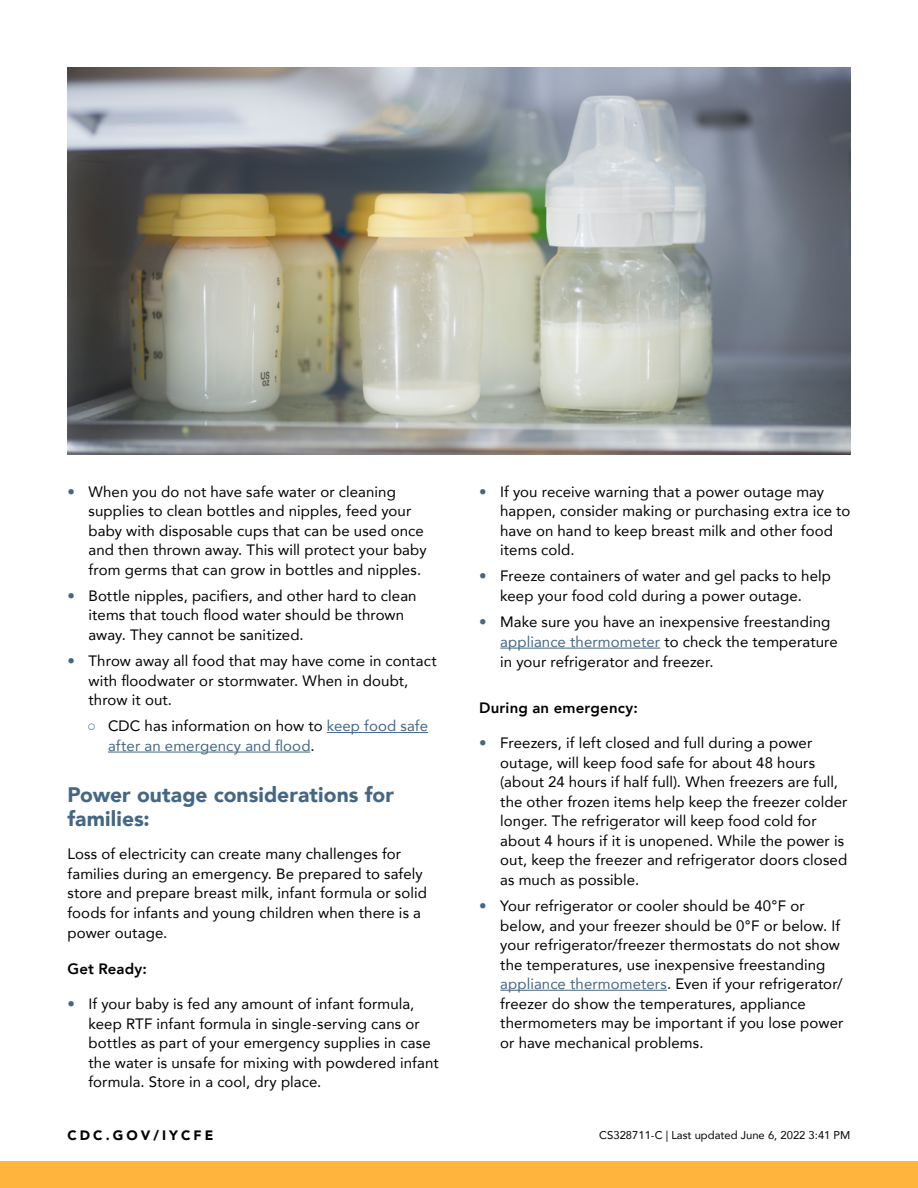
<style>
.page{position:relative;width:918px;height:1188px;background:#fff}
.page>*{position:absolute;margin:0;border:0;box-sizing:border-box;transform-origin:0 0}
.t1{font:900 21px/24px "Avenir";letter-spacing:.005em;color:#456783}
.Paragraph{font:15px/19.5px "Avenir";letter-spacing:.005em;color:#000}
.t2{font:15px/19.5px "Avenir";letter-spacing:.005em;color:#456783}
.Paragraph-2{font:800 15px "Avenir";letter-spacing:.015em;color:#000}
.t3{font:900 13.5px "Avenir LT Std";letter-spacing:.225em;color:#000}
.t4{font:11.25px "Avenir";color:#000}
.s1{color:#456783}
.s2{font-family:"Arial"}
.s3{color:#000}
</style>
<div class="page">
<div style="left:0;top:1161px;width:918px;height:27px;background:#ffb53d"></div>
<hr style="left:327px;top:732px;width:101px;height:1px;background:#456783">
<hr style="left:108px;top:752px;width:203px;height:1px;background:#456783">
<hr style="left:500px;top:648px;width:160px;height:1px;background:#456783">
<hr style="left:500px;top:990px;width:167px;height:1px;background:#456783">
<img style="left:68px;top:68px;width:782px;height:387px">
<p class="Paragraph" style="left:88px;top:481px;width:340px;text-indent:-21px"><span class="s1">•</span> When you do not have safe water or cleaning supplies to clean bottles and nipples, feed your baby with disposable cups that can be used once and then thrown away. This will protect your baby from germs that can grow in bottles and nipples.</p>
<p class="Paragraph" style="left:88px;top:586px;width:330px;text-indent:-21px"><span class="s1">•</span> Bottle nipples, pacifiers, and other hard to clean items that touch flood water should be thrown away. They cannot be sanitized.</p>
<p class="Paragraph" style="left:88px;top:651px;width:350px;text-indent:-21px"><span class="s1">•</span> Throw away all food that may have come in contact with floodwater or stormwater. When in doubt, throw it out.</p>
<p class="t2" style="left:108px;top:716px;width:322px;text-indent:-21px"><span class="s2">○</span> <span class="s3">CDC has information on how to</span> keep food safe after an emergency and flood<span class="s3">.</span></p>
<h2 class="t1" style="left:68px;top:782px;width:328px">Power outage considerations for families:</h2>
<p class="Paragraph" style="left:68px;top:844px;width:361px">Loss of electricity can create many challenges for families during an emergency. Be prepared to safely store and prepare breast milk, infant formula or solid foods for infants and young children when there is a power outage.</p>
<p class="Paragraph-2" style="left:68px;top:957px;width:81px">Get Ready:</p>
<p class="Paragraph" style="left:88px;top:994px;width:352px;text-indent:-21px"><span class="s1">•</span> If your baby is fed any amount of infant formula, keep RTF infant formula in single-serving cans or bottles as part of your emergency supplies in case the water is unsafe for mixing with powdered infant formula. Store in a cool, dry place.</p>
<p class="Paragraph" style="left:500px;top:481px;width:352px;text-indent:-21px"><span class="s1">•</span> If you receive warning that a power outage may happen, consider making or purchasing extra ice to have on hand to keep breast milk and other food items cold.</p>
<p class="Paragraph" style="left:479px;top:566px;width:353px;text-align:center"><span class="s1">•</span> Freeze containers of water and gel packs to help keep your food cold during a power outage.</p>
<p class="Paragraph" style="left:500px;top:612px;width:339px;text-indent:-21px"><span class="s1">•</span> Make sure you have an inexpensive freestanding <span class="s1">appliance thermometer</span> to check the temperature in your refrigerator and freezer.</p>
<p class="Paragraph-2" style="left:479px;top:696px;width:160px">During an emergency:</p>
<p class="Paragraph" style="left:500px;top:733px;width:349px;text-indent:-21px"><span class="s1">•</span> Freezers, if left closed and full during a power outage, will keep food safe for about 48 hours (about 24 hours if half full). When freezers are full, the other frozen items help keep the freezer colder longer. The refrigerator will keep food cold for about 4 hours if it is unopened. While the power is out, keep the freezer and refrigerator doors closed as much as possible.</p>
<p class="Paragraph" style="left:500px;top:896px;width:345px;text-indent:-21px"><span class="s1">•</span> Your refrigerator or cooler should be 40°F or below, and your freezer should be 0°F or below. If your refrigerator/freezer thermostats do not show the temperatures, use inexpensive freestanding <span class="s1">appliance thermometers</span>. Even if your refrigerator/ freezer do show the temperatures, appliance thermometers may be important if you lose power or have mechanical problems.</p>
<p class="t3" style="left:68px;top:1127px;width:147px">CDC.GOV/IYCFE</p>
<p class="t4" style="left:599px;top:1126px;width:253px">CS328711-C | Last updated June 6, 2022 3:41 PM</p>
</div>
